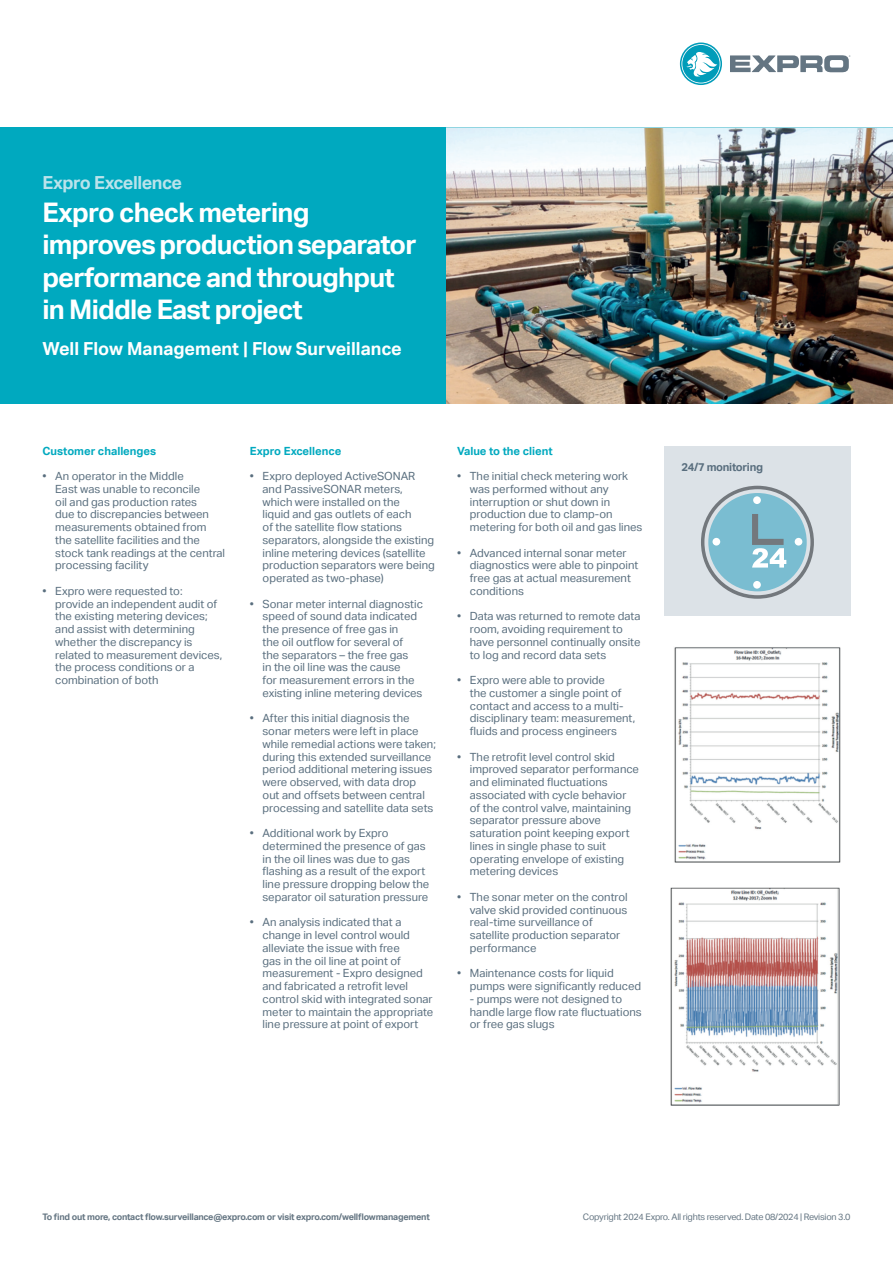
<style>
.page{position:relative;width:893px;height:1263px;background:#fff}
.page>*{position:absolute;margin:0;border:0;box-sizing:border-box;transform-origin:0 0}
.t1{font:700 27px/32.4px "Aktiv Grotesk";letter-spacing:-.03em;color:#fff}
.t2{font:700 18px "Aktiv Grotesk";color:#fff}
.t3{font:700 18px "Aktiv Grotesk";letter-spacing:-.025em;color:#bae3eb}
.t4{font:11.25px/12.8px "Aktiv Grotesk";color:#596e7e}
.t5{font:700 11.25px "Aktiv Grotesk";color:#00a9bf}
.t6{font:700 11.25px "Aktiv Grotesk";letter-spacing:-.025em;color:#596e7e}
.t7{font:700 9px "Aktiv Grotesk";letter-spacing:-.025em;color:#647582}
.t8{font:9px "Aktiv Grotesk";letter-spacing:-.025em;color:#647582}
</style>
<div class="page">
<svg style="left:680px;top:43px;width:42px;height:42px"></svg>
<svg style="left:730px;top:55px;width:120px;height:17px"></svg>
<div style="left:0;top:128px;width:446px;height:276px;background:#00a9bf"></div>
<img style="left:446px;top:128px;width:447px;height:276px">
<div style="left:664px;top:446px;width:186px;height:170px;background:#dce2e7"></div>
<svg style="left:701px;top:486px;width:113px;height:113px"></svg>
<img style="left:670px;top:887px;width:170px;height:219px">
<img style="left:674px;top:647px;width:167px;height:216px">
<p class="t3" style="left:43px;top:173px;width:141px">Expro Excellence</p>
<p class="t1" style="left:43px;top:196px;width:376px">Expro check metering improves production separator performance and throughput in Middle East project</p>
<p class="t2" style="left:43px;top:338px;width:361px">Well Flow Management | Flow Surveillance</p>
<p class="t5" style="left:43px;top:444px;width:115px">Customer challenges</p>
<p class="t4" style="left:55px;top:470px;width:171px;text-indent:-13px">• An operator in the Middle<br>East was unable to reconcile<br>oil and gas production rates<br>due to discrepancies between measurements obtained from the satellite facilities and the stock tank readings at the central processing facility</p>
<p class="t4" style="left:55px;top:584px;width:168px;text-indent:-13px">• Expro were requested to: provide an independent audit of the existing metering devices; and assist with determining whether the discrepancy is related to measurement devices, the process conditions or a combination of both</p>
<p class="t5" style="left:250px;top:444px;width:93px">Expro Excellence</p>
<p class="t4" style="left:263px;top:470px;width:174px;text-indent:-13px">• Expro deployed ActiveSONAR and PassiveSONAR meters, which were installed on the<br>liquid and gas outlets of each<br>of the satellite flow stations separators, alongside the existing inline metering devices (satellite production separators were being operated as two-phase)</p>
<p class="t4" style="left:263px;top:597px;width:162px;text-indent:-13px">• Sonar meter internal diagnostic speed of sound data indicated the presence of free gas in<br>the oil outflow for several of<br>the separators – the free gas<br>in the oil line was the cause<br>for measurement errors in the existing inline metering devices</p>
<p class="t4" style="left:263px;top:712px;width:175px;text-indent:-13px">• After this initial diagnosis the sonar meters were left in place while remedial actions were taken; during this extended surveillance period additional metering issues were observed, with data drop out and offsets between central processing and satellite data sets</p>
<p class="t4" style="left:263px;top:827px;width:168px;text-indent:-13px">• Additional work by Expro determined the presence of gas in the oil lines was due to gas flashing as a result of the export line pressure dropping below the separator oil saturation pressure</p>
<p class="t4" style="left:263px;top:916px;width:172px;text-indent:-13px">• An analysis indicated that a change in level control would alleviate the issue with free<br>gas in the oil line at point of measurement - Expro designed and fabricated a retrofit level control skid with integrated sonar meter to maintain the appropriate line pressure at point of export</p>
<p class="t5" style="left:457px;top:444px;width:97px">Value to the client</p>
<p class="t4" style="left:470px;top:470px;width:174px;text-indent:-13px">• The initial check metering work was performed without any interruption or shut down in production due to clamp-on metering for both oil and gas lines</p>
<p class="t4" style="left:470px;top:546px;width:170px;text-indent:-13px">• Advanced internal sonar meter diagnostics were able to pinpoint free gas at actual measurement conditions</p>
<p class="t4" style="left:470px;top:610px;width:172px;text-indent:-13px">• Data was returned to remote data room, avoiding requirement to have personnel continually onsite to log and record data sets</p>
<p class="t4" style="left:470px;top:674px;width:167px;text-indent:-13px">• Expro were able to provide<br>the customer a single point of contact and access to a multi&shy;disciplinary team: measurement, fluids and process engineers</p>
<p class="t4" style="left:470px;top:750px;width:171px;text-indent:-13px">• The retrofit level control skid improved separator performance and eliminated fluctuations associated with cycle behavior of the control valve, maintaining separator pressure above saturation point keeping export lines in single phase to suit operating envelope of existing metering devices</p>
<p class="t4" style="left:470px;top:890px;width:159px;text-indent:-13px">• The sonar meter on the control valve skid provided continuous real-time surveillance of satellite production separator performance</p>
<p class="t4" style="left:470px;top:967px;width:173px;text-indent:-13px">• Maintenance costs for liquid pumps were significantly reduced</p>
<p class="t4" style="left:470px;top:992px;width:173px">- pumps were not designed to handle large flow rate fluctuations or free gas slugs</p>
<p class="t6" style="left:681px;top:461px;width:83px">24/7 monitoring</p>
<p class="t7" style="left:43px;top:1212px;width:389px">To find out more, contact flow.surveillance@expro.com or visit expro.com/wellflowmanagement</p>
<p class="t8" style="left:583px;top:1212px;width:269px">Copyright 2024 Expro. All rights reserved. Date 08/2024 | Revision 3.0</p>
</div>
